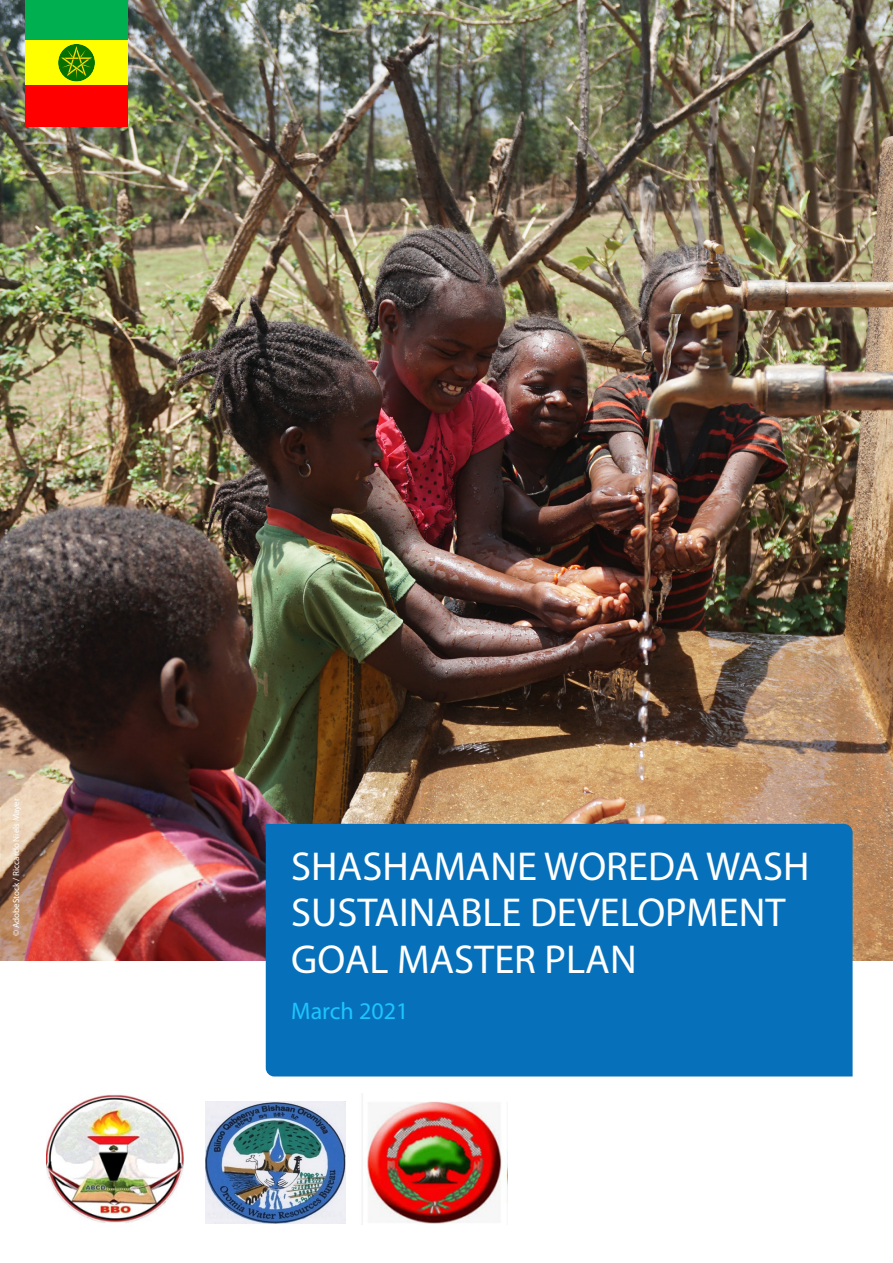
<style>
.page{position:relative;width:893px;height:1263px;background:#fff}
.page>*{position:absolute;margin:0;border:0;box-sizing:border-box;transform-origin:0 0}
.t1{font:40.5px/46.5px "Myriad Pro";color:#fff}
.t2{font:24px "Myriad Pro";color:#1dc4ff}
.t3{font:9px "Myriad Pro";color:#fff}
</style>
<div class="page">
<img style="left:0;top:0;width:893px;height:960px">
<div style="left:266px;top:824px;width:587px;height:252px;background:#0671ba"></div>
<img style="left:205px;top:1102px;width:140px;height:122px">
<img style="left:47px;top:1095px;width:136px;height:128px">
<img style="left:362px;top:1094px;width:146px;height:130px">
<svg style="left:26px;top:0;width:102px;height:126px;background:#a3841c"></svg>
<div style="left:57px;top:43px;width:38px;height:40px;background:#fff;opacity:.75"></div>
<p class="t3" style="left:10px;top:936px;width:140px;rotate:-90deg">© AdobeStock / Riccardo Niels Mayer</p>
<p class="t1" style="left:291px;top:842px;width:520px">SHASHAMANE WOREDA WASH<br>SUSTAINABLE DEVELOPMENT<br>GOAL MASTER PLAN</p>
<p class="t2" style="left:291px;top:996px;width:119px">March 2021</p>
</div>
